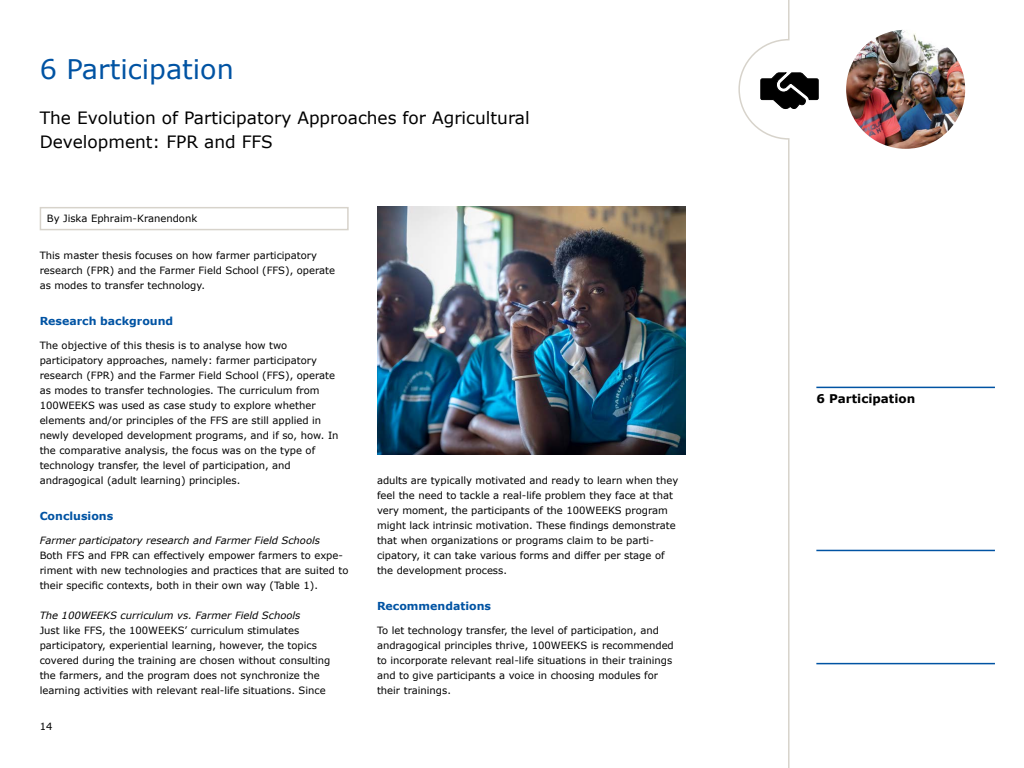
<style>
.page{position:relative;width:1024px;height:768px;background:#fff}
.page>*{position:absolute;margin:0;border:0;box-sizing:border-box;transform-origin:0 0}
.H1_Kop{font:27px "Verdana";color:#0053a3}
.Inleiding{font:17px/24px "Verdana";color:#000}
.t1{font:700 12px "Verdana";color:#000}
.H3_Tussenkop_bold{font:700 11px "Verdana";color:#0053a3}
.Platte_tekst{font:10px/15px "Verdana";color:#000}
.H4_Tussenkop{font:italic 10px "Verdana";color:#000}
.Platte_tekst_namen{font:10px "Verdana";color:#000}
</style>
<div class="page">
<svg style="left:738px;top:0;width:52px;height:768px"></svg>
<svg style="left:760px;top:72px;width:59px;height:38px"></svg>
<img style="left:846px;top:30px;width:119px;height:119px;border-radius:60px">
<img style="left:377px;top:207px;width:309px;height:247px">
<div style="left:40px;top:207px;width:309px;height:23px;border:2px solid #d7d3cb"></div>
<hr style="left:816px;top:550px;width:179px;height:1px;background:#0053a3">
<hr style="left:816px;top:663px;width:179px;height:1px;background:#0053a3">
<hr style="left:816px;top:387px;width:179px;height:1px;background:#0053a3">
<h1 class="H1_Kop" style="left:40px;top:52px;width:196px">6 Participation</h1>
<p class="Inleiding" style="left:40px;top:106px;width:492px">The Evolution of Participatory Approaches for Agricultural<br>Development: FPR and FFS</p>
<p class="Platte_tekst_namen" style="left:47px;top:212px;width:152px">By Jiska Ephraim-Kranendonk</p>
<p class="Platte_tekst" style="left:40px;top:248px;width:297px">This master thesis focuses on how farmer participatory research (FPR) and the Farmer Field School (FFS), operate as modes to transfer technology.</p>
<h2 class="H3_Tussenkop_bold" style="left:40px;top:314px;width:135px">Research background</h2>
<p class="Platte_tekst" style="left:40px;top:338px;width:300px">The objective of this thesis is to analyse how two participatory approaches, namely: farmer participatory research (FPR) and the Farmer Field School (FFS), operate as modes to transfer technologies. The curriculum from 100WEEKS was used as case study to explore whether elements and/or principles of the FFS are still applied in newly developed development programs, and if so, how. In the comparative analysis, the focus was on the type of technology transfer, the level of participation, and andragogical (adult learning) principles.</p>
<h2 class="H3_Tussenkop_bold" style="left:40px;top:509px;width:75px">Conclusions</h2>
<h3 class="H4_Tussenkop" style="left:40px;top:534px;width:282px">Farmer participatory research and Farmer Field Schools</h3>
<p class="Platte_tekst" style="left:40px;top:548px;width:310px">Both FFS and FPR can effectively empower farmers to expe&shy;riment with new technologies and practices that are suited to their specific contexts, both in their own way (Table 1).</p>
<h3 class="H4_Tussenkop" style="left:40px;top:609px;width:262px">The 100WEEKS curriculum vs. Farmer Field Schools</h3>
<p class="Platte_tekst" style="left:40px;top:623px;width:292px">Just like FFS, the 100WEEKS’ curriculum stimulates participatory, experiential learning, however, the topics covered during the training are chosen without consulting the farmers, and the program does not synchronize the learning activities with relevant real-life situations. Since</p>
<p class="Platte_tekst" style="left:40px;top:719px;width:14px">14</p>
<p class="Platte_tekst" style="left:377px;top:473px;width:303px">adults are typically motivated and ready to learn when they feel the need to tackle a real-life problem they face at that very moment, the participants of the 100WEEKS program might lack intrinsic motivation. These findings demonstrate that when organizations or programs claim to be parti&shy;cipatory, it can take various forms and differ per stage of the development process.</p>
<h2 class="H3_Tussenkop_bold" style="left:377px;top:599px;width:116px">Recommendations</h2>
<p class="Platte_tekst" style="left:377px;top:623px;width:298px">To let technology transfer, the level of participation, and andragogical principles thrive, 100WEEKS is recommended to incorporate relevant real-life situations in their trainings and to give participants a voice in choosing modules for their trainings.</p>
<p class="t1" style="left:816px;top:391px;width:100px">6 Participation</p>
</div>
